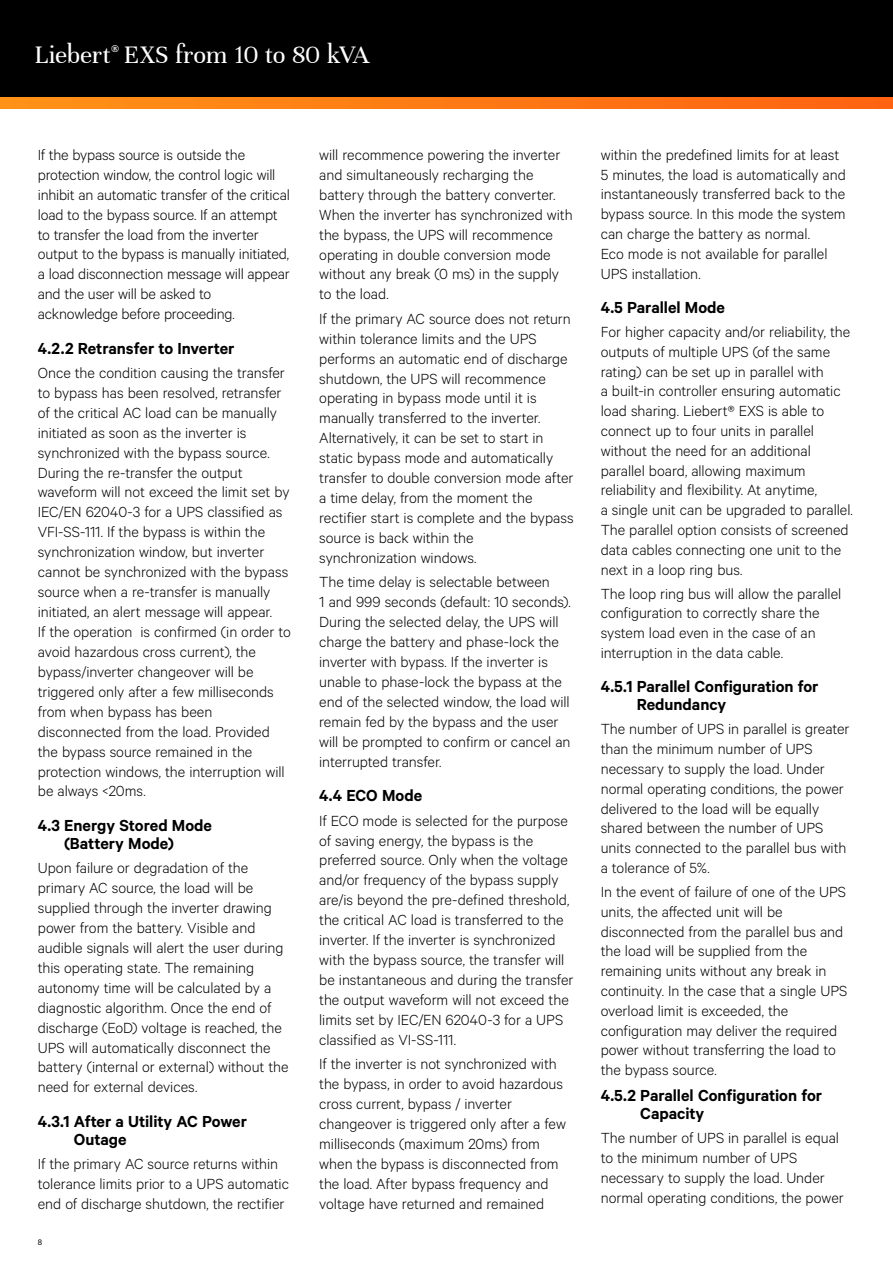
<style>
.page{position:relative;width:893px;height:1263px;background:#fff}
.page>*{position:absolute;margin:0;border:0;box-sizing:border-box;transform-origin:0 0}
.t1{font:27px "Unna";letter-spacing:-.005em;color:#fff}
.t2{font:600 18px/18.1px "Calibre";color:#000}
.t3{font:300 16.5px/20px "Calibre";letter-spacing:-.005em;color:#000}
.t4{font:9px "Calibre";color:#000}
</style>
<div class="page">
<div style="left:0;top:0;width:893px;height:108px;background:#000"></div>
<svg style="left:0;top:98px;width:893px;height:10px;background:#ff7a13"></svg>
<h1 class="t1" style="left:35px;top:39px;width:336px">Liebert<sup>®</sup> EXS from 10 to 80 kVA</h1>
<p class="t3" style="left:38px;top:144px;width:254px">If the bypass source is outside the protection window, the control logic will inhibit an automatic transfer of the critical load to the bypass source. If an attempt to transfer the load from the inverter output to the bypass is manually initiated, a load disconnection message will appear and the user will be asked to acknowledge before proceeding.</p>
<p class="t2" style="left:38px;top:338px;width:198px">4.2.2 Retransfer to Inverter</p>
<p class="t3" style="left:38px;top:362px;width:254px">Once the condition causing the transfer to bypass has been resolved, retransfer of the critical AC load can be manually initiated as soon as the inverter is synchronized with the bypass source.<br>During the re-transfer the output waveform will not exceed the limit set by IEC/EN 62040-3 for a UPS classified as VFI-SS-111. If the bypass is within the synchronization window, but inverter cannot be synchronized with the bypass source when a re-transfer is manually initiated, an alert message will appear.<br>If the operation is confirmed (in order to avoid hazardous cross current), the bypass/inverter changeover will be triggered only after a few milliseconds from when bypass has been disconnected from the load. Provided the bypass source remained in the protection windows, the interruption will be always &lt;20ms.</p>
<p class="t2" style="left:64px;top:816px;width:149px;text-indent:-26px">4.3 Energy Stored Mode (Battery Mode)</p>
<p class="t3" style="left:38px;top:857px;width:252px">Upon failure or degradation of the primary AC source, the load will be supplied through the inverter drawing power from the battery. Visible and audible signals will alert the user during this operating state. The remaining autonomy time will be calculated by a diagnostic algorithm. Once the end of discharge (EoD) voltage is reached, the UPS will automatically disconnect the battery (internal or external) without the need for external devices.</p>
<p class="t2" style="left:74px;top:1111px;width:175px;text-indent:-36px">4.3.1 After a Utility AC Power<br>Outage</p>
<p class="t3" style="left:38px;top:1153px;width:253px">If the primary AC source returns within tolerance limits prior to a UPS automatic end of discharge shutdown, the rectifier</p>
<p class="t4" style="left:38px;top:1236px;width:6px">8</p>
<p class="t3" style="left:319px;top:144px;width:255px">will recommence powering the inverter and simultaneously recharging the battery through the battery converter.<br>When the inverter has synchronized with the bypass, the UPS will recommence operating in double conversion mode without any break (0 ms) in the supply to the load.</p>
<p class="t3" style="left:319px;top:308px;width:256px">If the primary AC source does not return within tolerance limits and the UPS performs an automatic end of discharge shutdown, the UPS will recommence operating in bypass mode until it is manually transferred to the inverter.<br>Alternatively, it can be set to start in static bypass mode and automatically transfer to double conversion mode after a time delay, from the moment the rectifier start is complete and the bypass source is back within the synchronization windows.</p>
<p class="t3" style="left:319px;top:571px;width:253px">The time delay is selectable between<br>1 and 999 seconds (default: 10 seconds).<br>During the selected delay, the UPS will charge the battery and phase-lock the inverter with bypass. If the inverter is unable to phase-lock the bypass at the end of the selected window, the load will remain fed by the bypass and the user will be prompted to confirm or cancel an interrupted transfer.</p>
<p class="t2" style="left:319px;top:786px;width:104px">4.4 ECO Mode</p>
<p class="t3" style="left:319px;top:810px;width:256px">If ECO mode is selected for the purpose of saving energy, the bypass is the preferred source. Only when the voltage and/or frequency of the bypass supply are/is beyond the pre-defined threshold, the critical AC load is transferred to the inverter. If the inverter is synchronized with the bypass source, the transfer will be instantaneous and during the transfer the output waveform will not exceed the limits set by IEC/EN 62040-3 for a UPS classified as VI-SS-111.</p>
<p class="t3" style="left:319px;top:1053px;width:248px">If the inverter is not synchronized with the bypass, in order to avoid hazardous cross current, bypass / inverter changeover is triggered only after a few milliseconds (maximum 20ms) from when the bypass is disconnected from the load. After bypass frequency and voltage have returned and remained</p>
<p class="t3" style="left:601px;top:144px;width:247px">within the predefined limits for at least 5 minutes, the load is automatically and instantaneously transferred back to the bypass source. In this mode the system can charge the battery as normal.<br>Eco mode is not available for parallel UPS installation.</p>
<p class="t2" style="left:601px;top:298px;width:126px">4.5 Parallel Mode</p>
<p class="t3" style="left:601px;top:321px;width:254px">For higher capacity and/or reliability, the outputs of multiple UPS (of the same rating) can be set up in parallel with<br>a built-in controller ensuring automatic load sharing. Liebert® EXS is able to connect up to four units in parallel without the need for an additional parallel board, allowing maximum reliability and flexibility. At anytime,<br>a single unit can be upgraded to parallel.<br>The parallel option consists of screened data cables connecting one unit to the next in a loop ring bus.</p>
<p class="t3" style="left:601px;top:583px;width:242px">The loop ring bus will allow the parallel configuration to correctly share the system load even in the case of an interruption in the data cable.</p>
<p class="t2" style="left:637px;top:677px;width:183px;text-indent:-36px">4.5.1 Parallel Configuration for<br>Redundancy</p>
<p class="t3" style="left:601px;top:718px;width:250px">The number of UPS in parallel is greater than the minimum number of UPS necessary to supply the load. Under normal operating conditions, the power delivered to the load will be equally shared between the number of UPS units connected to the parallel bus with a tolerance of 5%.</p>
<p class="t3" style="left:601px;top:881px;width:248px">In the event of failure of one of the UPS units, the affected unit will be disconnected from the parallel bus and the load will be supplied from the remaining units without any break in continuity. In the case that a single UPS overload limit is exceeded, the configuration may deliver the required power without transferring the load to the bypass source.</p>
<p class="t2" style="left:640px;top:1086px;width:183px;text-indent:-40px">4.5.2 Parallel Configuration for<br>Capacity</p>
<p class="t3" style="left:601px;top:1127px;width:245px">The number of UPS in parallel is equal to the minimum number of UPS necessary to supply the load. Under normal operating conditions, the power</p>
</div>
